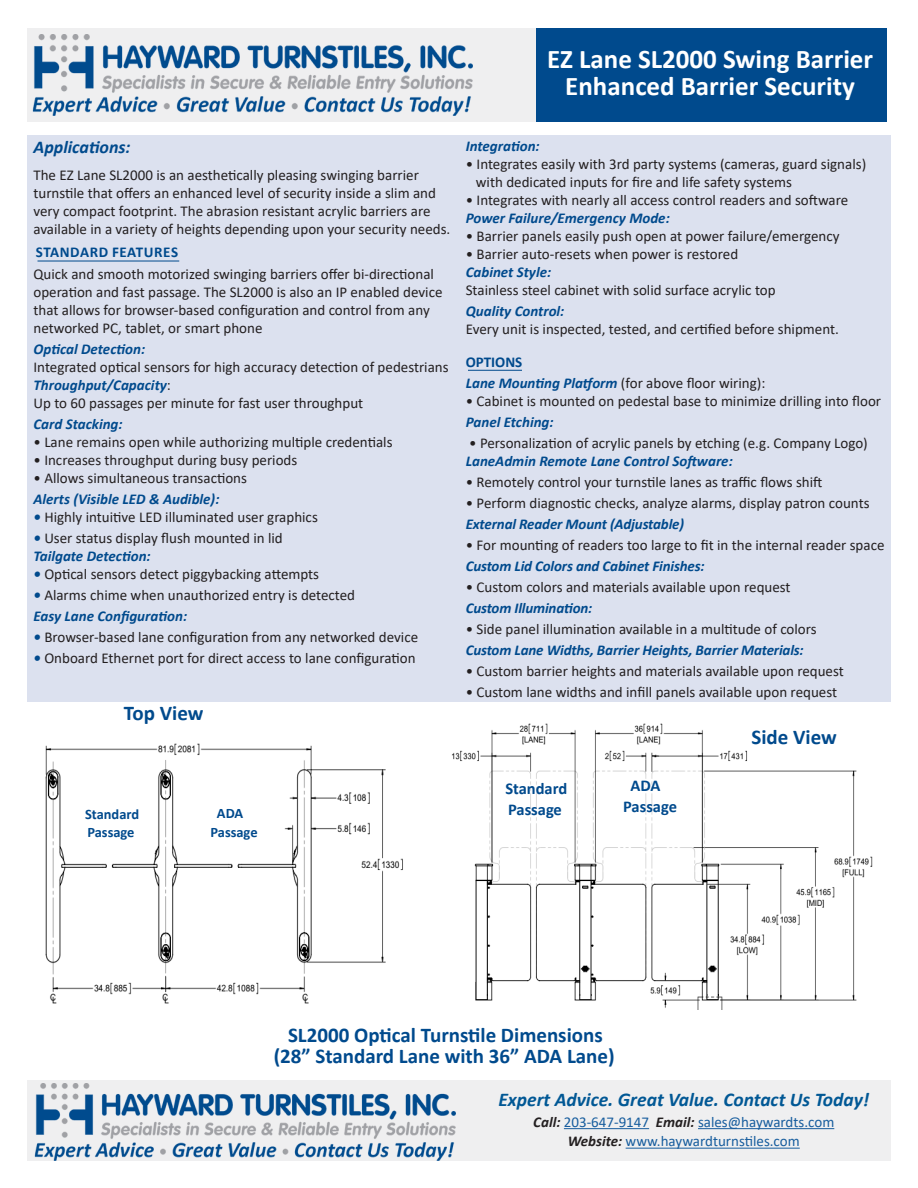
<style>
.page{position:relative;width:918px;height:1188px;background:#fff}
.page>*{position:absolute;margin:0;border:0;box-sizing:border-box;transform-origin:0 0}
.t1{font:700 27px "Calibri";color:#fff}
.t2{font:700 21px "Calibri";color:#004a8d}
.t3{font:italic 700 19.5px "Calibri";color:#015895}
._10_subheads_blue{font:italic 700 18px "Calibri";color:#004a8d}
.t4{font:700 16.5px "Calibri";color:#004a8d}
.t5{font:15px/18px "Calibri";color:#231f20}
.t6{font:italic 700 15px "Calibri";letter-spacing:-.01em;color:#004a8d}
.t7{font:15px "Calibri";color:#175d9e}
.t8{font:700 15px "Calibri";letter-spacing:.03em;color:#004a8d}
.t9{font:700 15px "Calibri";color:#004a8d}
.t10{font:700 14.4px "Calibri";color:#004a8d}
.s1{font-weight:700;font-style:italic;color:#004a8d}
.s2{font-weight:700;font-style:italic;color:#231f20}
</style>
<div class="page">
<div style="left:27px;top:28px;width:615px;height:94px;background:#efeff0"></div>
<div style="left:27px;top:1080px;width:864px;height:81px;background:#efeff0"></div>
<div style="left:27px;top:136px;width:863px;height:566px;background:#dce1ef"></div>
<hr style="left:38px;top:261px;width:141px;height:1px;background:#004a8d">
<div style="left:536px;top:28px;width:351px;height:94px;background:#004a8d"></div>
<img style="left:45px;top:743px;width:358px;height:261px">
<img style="left:452px;top:723px;width:421px;height:287px">
<img style="left:34px;top:1083px;width:421px;height:78px">
<hr style="left:564px;top:1128px;width:85px;height:1px;background:#175d9e">
<hr style="left:698px;top:1128px;width:136px;height:1px;background:#175d9e">
<hr style="left:626px;top:1148px;width:174px;height:1px;background:#175d9e">
<img style="left:32px;top:35px;width:440px;height:81px">
<hr style="left:468px;top:370px;width:54px;height:1px;background:#004a8d">
<p class="_10_subheads_blue" style="left:33px;top:135px;width:99px">Applications:</p>
<p class="t5" style="left:33px;top:166px;width:418px">The EZ Lane SL2000 is an aesthetically pleasing swinging barrier turnstile that offers an enhanced level of security inside a slim and very compact footprint. The abrasion resistant acrylic barriers are available in a variety of heights depending upon your security needs.</p>
<p class="t8" style="left:36px;top:241px;width:144px">STANDARD FEATURES</p>
<p class="t5" style="left:33px;top:265px;width:411px">Quick and smooth motorized swinging barriers offer bi-directional operation and fast passage. The SL2000 is also an IP enabled device that allows for browser-based configuration and control from any networked PC, tablet, or smart phone</p>
<p class="t5" style="left:33px;top:340px;width:417px"><span class="s1">Optical Detection:<br></span>Integrated optical sensors for high accuracy detection of pedestrians <span class="s1">Throughput/Capacity</span>:<br>Up to 60 passages per minute for fast user throughput</p>
<p class="t6" style="left:33px;top:414px;width:91px">Card Stacking:</p>
<p class="t5" style="left:33px;top:433px;width:361px">• Lane remains open while authorizing multiple credentials</p>
<p class="t5" style="left:33px;top:451px;width:265px">• Increases throughput during busy periods</p>
<p class="t5" style="left:33px;top:469px;width:215px">• Allows simultaneous transactions</p>
<p class="t6" style="left:33px;top:489px;width:188px">Alerts (Visible LED &amp; Audible):</p>
<p class="t5" style="left:33px;top:508px;width:286px"><span class="s1">•</span> Highly intuitive LED illuminated user graphics</p>
<p class="t5" style="left:33px;top:529px;width:251px"><span class="s1">•</span> User status display flush mounted in lid<br><span class="s1">Tailgate Detection:</span></p>
<p class="t5" style="left:33px;top:565px;width:287px"><span class="s1">•</span> Optical sensors detect piggybacking attempts</p>
<p class="t5" style="left:33px;top:586px;width:323px"><span class="s1">•</span> Alarms chime when unauthorized entry is detected</p>
<p class="t6" style="left:33px;top:606px;width:155px">Easy Lane Configuration:</p>
<p class="t5" style="left:33px;top:628px;width:386px"><span class="s1">•</span> Browser-based lane configuration from any networked device</p>
<p class="t5" style="left:33px;top:649px;width:384px"><span class="s1">•</span> Onboard Ethernet port for direct access to lane configuration</p>
<p class="t2" style="left:124px;top:698px;width:81px">Top View</p>
<p class="t10" style="left:85px;top:804px;width:56px">Standard</p>
<p class="t10" style="left:87px;top:822px;width:49px">Passage</p>
<p class="t10" style="left:217px;top:803px;width:28px">ADA</p>
<p class="t10" style="left:210px;top:822px;width:49px">Passage</p>
<p class="t1" style="left:547px;top:40px;width:328px">EZ Lane SL2000 Swing Barrier</p>
<p class="t1" style="left:565px;top:67px;width:291px">Enhanced Barrier Security</p>
<p class="t1" style="left:599px;top:43px;width:282px">EZ Lane SG-3 Swing Glass</p>
<p class="t1" style="left:594px;top:70px;width:291px">Enhanced Barrier Security</p>
<p class="t6" style="left:466px;top:135px;width:76px">Integration:</p>
<p class="t5" style="left:466px;top:155px;width:402px">• Integrates easily with 3rd party systems (cameras, guard signals)</p>
<p class="t5" style="left:476px;top:173px;width:318px">with dedicated inputs for fire and life safety systems</p>
<p class="t5" style="left:466px;top:191px;width:384px">• Integrates with nearly all access control readers and software</p>
<p class="t6" style="left:466px;top:207px;width:206px">Power Failure/Emergency Mode:</p>
<p class="t5" style="left:466px;top:227px;width:375px">• Barrier panels easily push open at power failure/emergency</p>
<p class="t5" style="left:466px;top:245px;width:274px">• Barrier auto-resets when power is restored</p>
<p class="t5" style="left:466px;top:263px;width:311px"><span class="s1">Cabinet Style:<br></span>Stainless steel cabinet with solid surface acrylic top</p>
<p class="t5" style="left:466px;top:302px;width:375px"><span class="s1">Quality Control:<br></span>Every unit is inspected, tested, and certified before shipment.</p>
<p class="t9" style="left:466px;top:351px;width:58px">OPTIONS</p>
<p class="t5" style="left:466px;top:374px;width:301px"><span class="s1">Lane Mounting Platform</span> (for above floor wiring):</p>
<p class="t5" style="left:466px;top:392px;width:417px">• Cabinet is mounted on pedestal base to minimize drilling into floor</p>
<p class="t6" style="left:466px;top:411px;width:89px">Panel Etching:</p>
<p class="t5" style="left:466px;top:434px;width:404px">• Personalization of acrylic panels by etching (e.g. Company Logo)<br><span class="s1">LaneAdmin Remote Lane Control Software:</span></p>
<p class="t5" style="left:466px;top:473px;width:358px">• Remotely control your turnstile lanes as traffic flows shift</p>
<p class="t5" style="left:466px;top:494px;width:405px">• Perform diagnostic checks, analyze alarms, display patron counts</p>
<p class="t6" style="left:466px;top:513px;width:220px">External Reader Mount (Adjustable)</p>
<p class="t5" style="left:466px;top:536px;width:420px">• For mounting of readers too large to fit in the internal reader space</p>
<p class="t6" style="left:466px;top:555px;width:240px">Custom Lid Colors and Cabinet Finishes:</p>
<p class="t5" style="left:466px;top:578px;width:326px">• Custom colors and materials available upon request</p>
<p class="t6" style="left:466px;top:597px;width:128px">Custom Illumination:</p>
<p class="t5" style="left:466px;top:620px;width:352px">• Side panel illumination available in a multitude of colors</p>
<p class="t6" style="left:466px;top:639px;width:340px">Custom Lane Widths, Barrier Heights, Barrier Materials:</p>
<p class="t5" style="left:466px;top:662px;width:380px">• Custom barrier heights and materials available upon request</p>
<p class="t5" style="left:466px;top:683px;width:373px">• Custom lane widths and infill panels available upon request</p>
<p class="t4" style="left:505px;top:777px;width:63px">Standard</p>
<p class="t4" style="left:508px;top:798px;width:55px">Passage</p>
<p class="t4" style="left:631px;top:774px;width:32px">ADA</p>
<p class="t4" style="left:623px;top:795px;width:55px">Passage</p>
<p class="t2" style="left:752px;top:722px;width:87px">Side View</p>
<p class="t2" style="left:288px;top:1020px;width:316px">SL2000 Optical Turnstile Dimensions</p>
<p class="t2" style="left:274px;top:1041px;width:342px">(28” Standard Lane with 36” ADA Lane)</p>
<p class="t3" style="left:498px;top:1086px;width:372px">Expert Advice. Great Value. Contact Us Today!</p>
<p class="t7" style="left:533px;top:1112px;width:303px"><span class="s2">Call:</span> 203-647-9147 <span class="s2">Email:</span> sales@haywardts.com</p>
<p class="t7" style="left:568px;top:1131px;width:233px"><span class="s2">Website:</span> www.haywardturnstiles.com</p>
</div>
